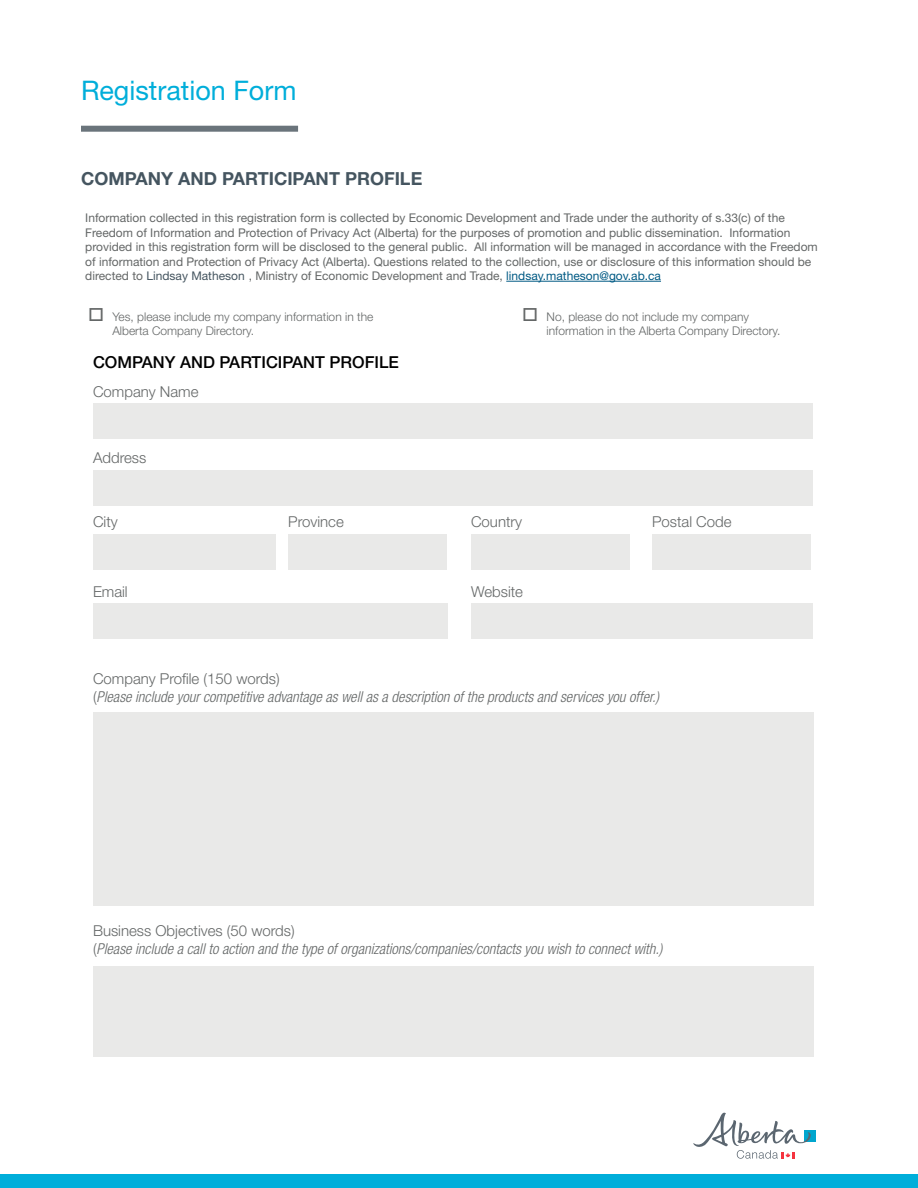
<style>
.page{position:relative;width:918px;height:1188px;background:#fff}
.page>*{position:absolute;margin:0;border:0;box-sizing:border-box;transform-origin:0 0}
.t1{font:27px "Helvetica Neue LT Std";color:#00aeda}
.t2{font:700 18px "Helvetica Neue LT Std";color:#455560}
.t3{font:500 16.5px "Helvetica Neue LT Std";color:#000}
.t4{font:italic 300 condensed 15px/18px "Helvetica Neue LT Std";color:#646767}
.t5{font:300 15px "Helvetica Neue LT Std";color:#646767}
.t6{font:12px/14.4px "Helvetica Neue LT Std";color:#646767}
.t7{font:300 12px/14.4px "Helvetica Neue LT Std";color:#646767}
.s1{color:#455560}
.s2{color:#005a84}
.s3{font-style:normal;font-stretch:normal}
</style>
<div class="page">
<div style="left:804px;top:1130px;width:11px;height:11px;background:#00a6ce"></div>
<svg style="left:693px;top:1113px;width:118px;height:46px"></svg>
<div style="left:0;top:1174px;width:918px;height:14px;background:#00aeda"></div>
<div style="left:81px;top:126px;width:217px;height:6px;background:#6a747b"></div>
<div style="left:93px;top:403px;width:719px;height:36px;background:#e9e9e8"></div>
<div style="left:93px;top:470px;width:719px;height:36px;background:#e9e9e8"></div>
<div style="left:93px;top:534px;width:182px;height:36px;background:#e9e9e8"></div>
<div style="left:288px;top:534px;width:159px;height:36px;background:#e9e9e8"></div>
<div style="left:471px;top:534px;width:159px;height:36px;background:#e9e9e8"></div>
<div style="left:652px;top:534px;width:159px;height:36px;background:#e9e9e8"></div>
<div style="left:93px;top:603px;width:354px;height:36px;background:#e9e9e8"></div>
<div style="left:471px;top:603px;width:341px;height:36px;background:#e9e9e8"></div>
<hr style="left:506px;top:281px;width:155px;height:1px;background:#005a84">
<div style="left:93px;top:713px;width:721px;height:193px;background:#e9e9e8"></div>
<div style="left:93px;top:967px;width:721px;height:90px;background:#e9e9e8"></div>
<h1 class="t1" style="left:81px;top:75px;width:217px">Registration Form</h1>
<h2 class="t2" style="left:81px;top:168px;width:343px">COMPANY AND PARTICIPANT PROFILE</h2>
<p class="t6" style="left:85px;top:211px;width:734px">Information collected in this registration form is collected by Economic Development and Trade under the authority of s.33(c) of the Freedom of Information and Protection of Privacy Act (Alberta) for the purposes of promotion and public dissemination. Information provided in this registration form will be disclosed to the general public. All information will be managed in accordance with the Freedom of information and Protection of Privacy Act (Alberta). Questions related to the collection, use or disclosure of this information should be directed to <span class="s1">Lindsay Matheson</span> , Ministry of Economic Development and Trade, <span class="s2">lindsay.matheson@gov.ab.ca</span></p>
<p class="t7" style="left:112px;top:309px;width:262px;text-indent:-24px">□ Yes, please include my company information in the<br>Alberta Company Directory.</p>
<p class="t7" style="left:547px;top:309px;width:235px;text-indent:-24px">□ No, please do not include my company information in the Alberta Company Directory.</p>
<h3 class="t3" style="left:93px;top:352px;width:307px">COMPANY AND PARTICIPANT PROFILE</h3>
<p class="t5" style="left:93px;top:383px;width:107px">Company Name</p>
<p class="t5" style="left:93px;top:449px;width:55px">Address</p>
<p class="t5" style="left:93px;top:513px;width:26px">City</p>
<p class="t5" style="left:288px;top:513px;width:57px">Province</p>
<p class="t5" style="left:471px;top:513px;width:53px">Country</p>
<p class="t5" style="left:652px;top:513px;width:81px">Postal Code</p>
<p class="t5" style="left:93px;top:583px;width:36px">Email</p>
<p class="t5" style="left:471px;top:583px;width:53px">Website</p>
<p class="t4" style="left:93px;top:670px;width:568px"><span class="s3">Company Profile (150 words)<br>(</span>Please include your competitive advantage as well as a description of the products and services you offer.)</p>
<p class="t4" style="left:93px;top:922px;width:571px"><span class="s3">Business Objectives (50 words)<br>(</span>Please include a call to action and the type of organizations/companies/contacts you wish to connect with.)</p>
</div>
